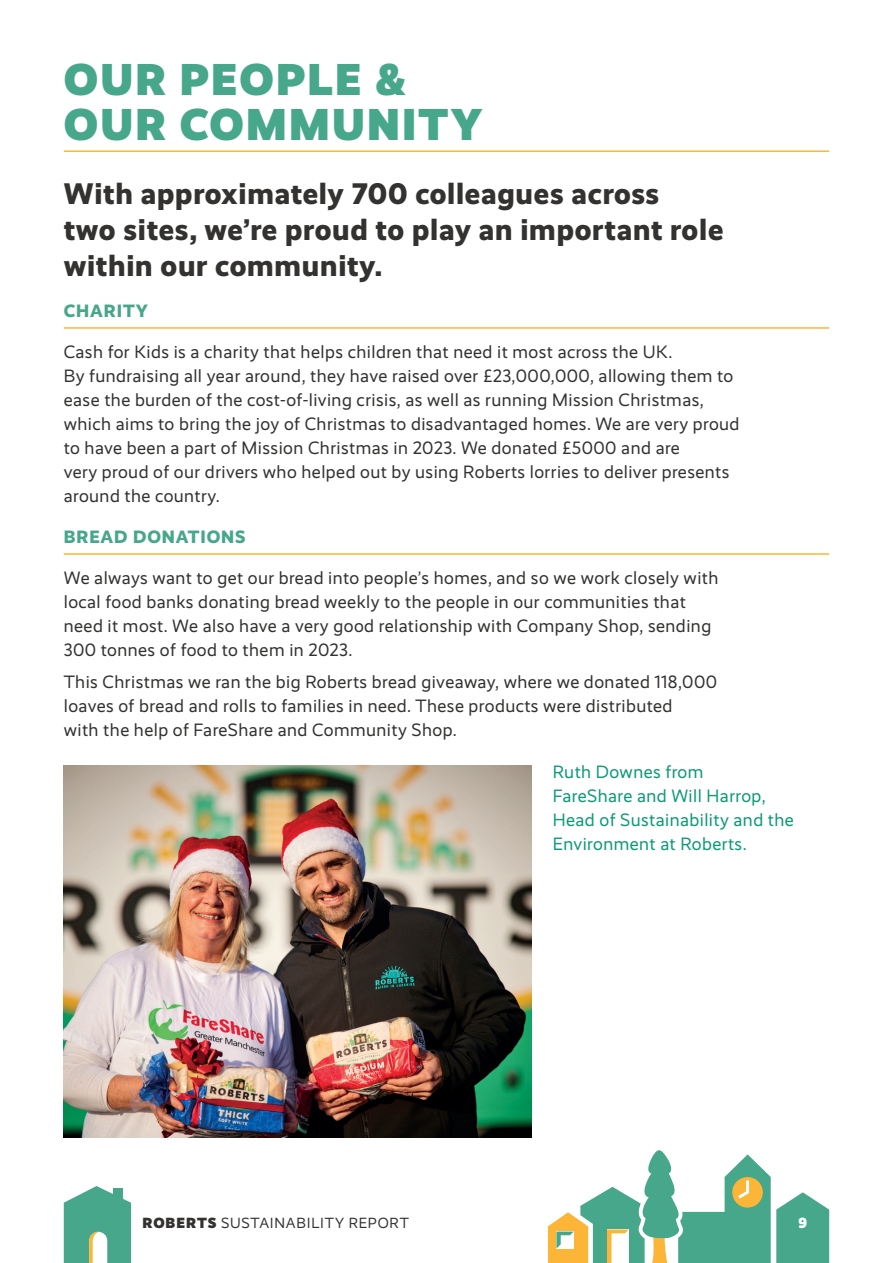
<style>
.page{position:relative;width:893px;height:1263px;background:#fff}
.page>*{position:absolute;margin:0;border:0;box-sizing:border-box;transform-origin:0 0}
.t1{font:900 45px/45px "Realist";letter-spacing:.05em;color:#47a78a}
.t2{font:800 30px/36px "Realist";letter-spacing:.025em;color:#333231}
.t3{font:18px/24px "Realist";letter-spacing:.025em;color:#333231}
.t4{font:18px/24px "Realist";letter-spacing:.025em;color:#0c9a77}
.t5{font:800 18px "Realist";letter-spacing:.05em;color:#47a78a}
.t6{font:14.85px "Realist";letter-spacing:.05em;color:#333231}
.t7{font:900 14.85px "Realist";color:#fff}
.s1{font-weight:900}
</style>
<div class="page">
<svg style="left:548px;top:1150px;width:281px;height:113px"></svg>
<svg style="left:64px;top:1186px;width:67px;height:77px"></svg>
<hr style="left:64px;top:327px;width:765px;height:2px;background:#fcb536">
<hr style="left:64px;top:553px;width:765px;height:2px;background:#fcb536">
<img style="left:64px;top:765px;width:467px;height:372px">
<hr style="left:64px;top:150px;width:765px;height:2px;background:#fcb536">
<h1 class="t1" style="left:64px;top:57px;width:420px">OUR PEOPLE &amp;<br>OUR COMMUNITY</h1>
<h2 class="t2" style="left:64px;top:175px;width:661px">With approximately 700 colleagues across<br>two sites, we’re proud to play an important role within our community.</h2>
<p class="t5" style="left:64px;top:300px;width:86px">CHARITY</p>
<p class="t3" style="left:64px;top:340px;width:677px">Cash for Kids is a charity that helps children that need it most across the UK.<br>By fundraising all year around, they have raised over £23,000,000, allowing them to ease the burden of the cost-of-living crisis, as well as running Mission Christmas, which aims to bring the joy of Christmas to disadvantaged homes. We are very proud to have been a part of Mission Christmas in 2023. We donated £5000 and are<br>very proud of our drivers who helped out by using Roberts lorries to deliver presents around the country.</p>
<p class="t5" style="left:64px;top:526px;width:183px">BREAD DONATIONS</p>
<p class="t3" style="left:64px;top:565px;width:656px">We always want to get our bread into people’s homes, and so we work closely with local food banks donating bread weekly to the people in our communities that need it most. We also have a very good relationship with Company Shop, sending 300 tonnes of food to them in 2023.</p>
<p class="t3" style="left:64px;top:670px;width:655px">This Christmas we ran the big Roberts bread giveaway, where we donated 118,000 loaves of bread and rolls to families in need. These products were distributed<br>with the help of FareShare and Community Shop.</p>
<p class="t4" style="left:553px;top:760px;width:243px">Ruth Downes from<br>FareShare and Will Harrop,<br>Head of Sustainability and the<br>Environment at Roberts.</p>
<p class="t6" style="left:143px;top:1214px;width:268px"><span class="s1">ROBERTS</span> SUSTAINABILITY REPORT</p>
<p class="t7" style="left:798px;top:1214px;width:10px">9</p>
</div>
